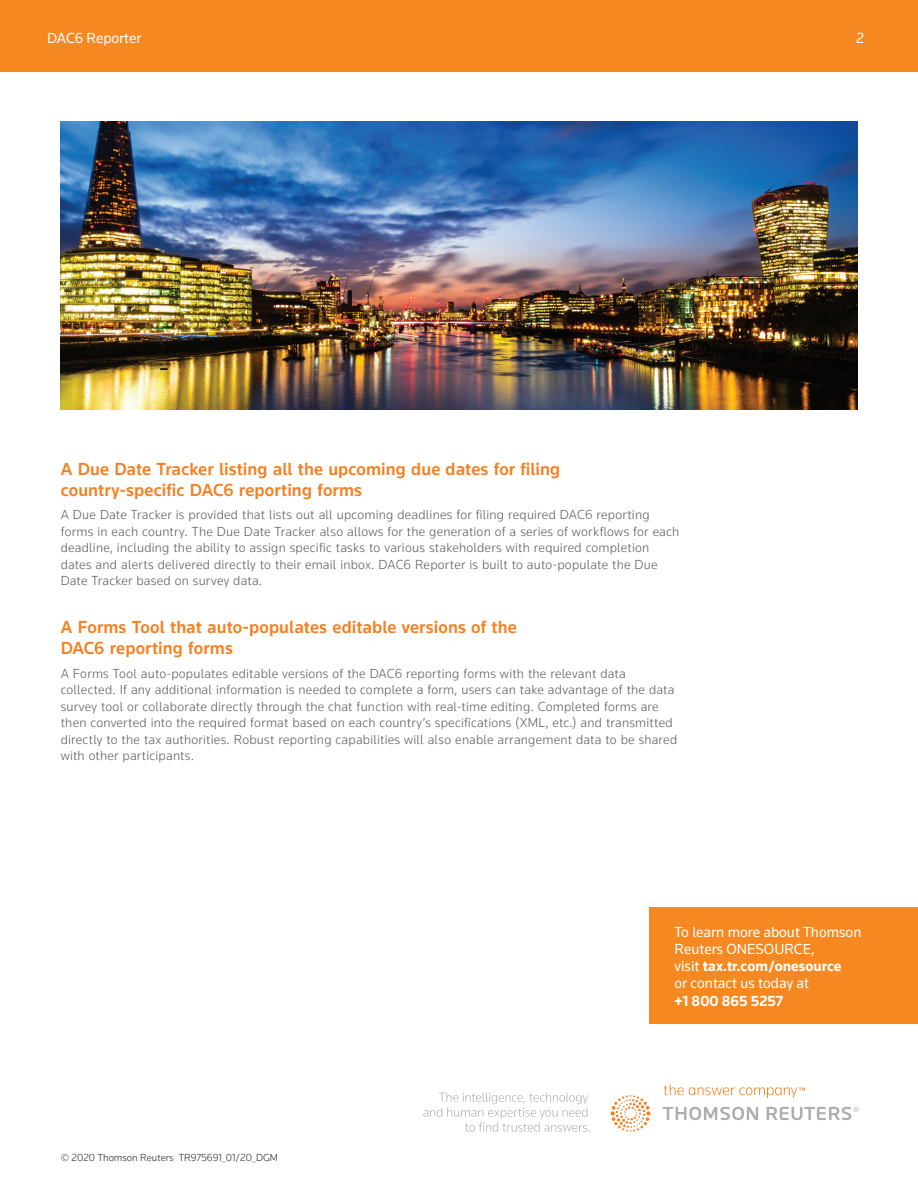
<style>
.page{position:relative;width:918px;height:1188px;background:#fff}
.page>*{position:absolute;margin:0;border:0;box-sizing:border-box;transform-origin:0 0}
.t1{font:500 18px/21px "Knowledge 2017";letter-spacing:.005em;color:#f57f21}
.t2{font:15px/17.1px "Knowledge 2017";color:#fff}
.t3{font:700 15px "Knowledge 2017";color:#fff}
.t4{font:300 13.5px/16.5px "Knowledge 2017";letter-spacing:.015em;color:#57585a}
.t5{font:300 10.5px "Knowledge 2017";color:#231f20}
.s1{font-weight:700}
</style>
<div class="page">
<div style="left:0;top:0;width:918px;height:71px;background:#f58820"></div>
<img style="left:61px;top:122px;width:796px;height:288px">
<svg style="left:423px;top:1084px;width:436px;height:48px"></svg>
<div style="left:649px;top:908px;width:269px;height:116px;background:#f58820"></div>
<p class="t2" style="left:47px;top:29px;width:96px">DAC6 Reporter</p>
<p class="t2" style="left:856px;top:29px;width:9px">2</p>
<h1 class="t1" style="left:61px;top:458px;width:501px">A Due Date Tracker listing all the upcoming due dates for filing country-specific DAC6 reporting forms</h1>
<p class="t4" style="left:61px;top:506px;width:620px">A Due Date Tracker is provided that lists out all upcoming deadlines for filing required DAC6 reporting forms in each country. The Due Date Tracker also allows for the generation of a series of workflows for each deadline, including the ability to assign specific tasks to various stakeholders with required completion dates and alerts delivered directly to their email inbox. DAC6 Reporter is built to auto-populate the Due Date Tracker based on survey data.</p>
<h1 class="t1" style="left:61px;top:617px;width:458px">A Forms Tool that auto-populates editable versions of the<br>DAC6 reporting forms</h1>
<p class="t4" style="left:61px;top:665px;width:618px">A Forms Tool auto-populates editable versions of the DAC6 reporting forms with the relevant data collected. If any additional information is needed to complete a form, users can take advantage of the data survey tool or collaborate directly through the chat function with real-time editing. Completed forms are then converted into the required format based on each country’s specifications (XML, etc.) and transmitted directly to the tax authorities. Robust reporting capabilities will also enable arrangement data to be shared with other participants.</p>
<p class="t5" style="left:61px;top:1151px;width:219px">© 2020 Thomson Reuters TR975691_01/20_DGM</p>
<p class="t2" style="left:675px;top:923px;width:188px">To learn more about Thomson<br>Reuters ONESOURCE,<br>visit <span class="s1">tax.tr.com/onesource<br></span>or contact us today at</p>
<p class="t3" style="left:675px;top:992px;width:110px">+1 800 865 5257</p>
</div>
